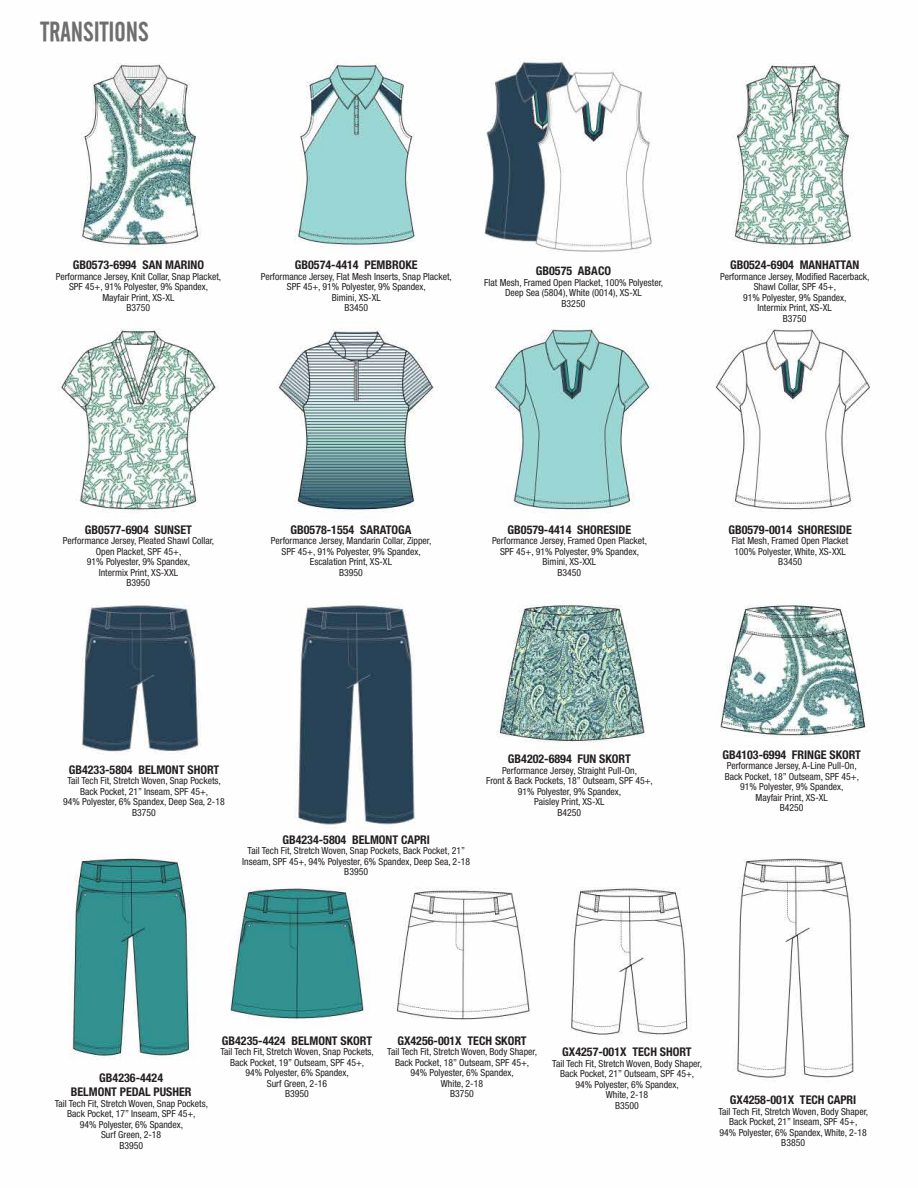
<style>
.page{position:relative;width:918px;height:1188px;background:#fff}
.page>*{position:absolute;margin:0;border:0;box-sizing:border-box;transform-origin:0 0}
.t1{font:27px "Cafeta";color:#6d6e6d}
.t2{font:700 condensed 12px/14.4px "Helvetica Neue";color:#231f20;text-align:center}
.t3{font:condensed 9.75px/10.5px "Helvetica Neue";color:#231f20;text-align:center}
</style>
<div class="page">
<img style="left:58px;top:58px;width:813px;height:1024px">
<h1 class="t1" style="left:40px;top:16px;width:110px">TRANSITIONS</h1>
<p class="t2" style="left:73px;top:258px;width:133px">GB0573-6994 SAN MARINO</p>
<p class="t3" style="left:56px;top:271px;width:167px">Performance Jersey, Knit Collar, Snap Placket,<br>SPF 45+, 91% Polyester, 9% Spandex,<br>Mayfair Print, XS-XL<br>B3750</p>
<p class="t2" style="left:295px;top:258px;width:124px">GB0574-4414 PEMBROKE</p>
<p class="t3" style="left:261px;top:271px;width:193px">Performance Jersey, Flat Mesh Inserts, Snap Placket,<br>SPF 45+, 91% Polyester, 9% Spandex,<br>Bimini, XS-XL<br>B3450</p>
<p class="t2" style="left:536px;top:264px;width:77px">GB0575 ABACO</p>
<p class="t3" style="left:484px;top:277px;width:181px">Flat Mesh, Framed Open Placket, 100% Polyester,<br>Deep Sea (5804), White (0014), XS-XL<br>B3250</p>
<p class="t2" style="left:730px;top:258px;width:131px">GB0524-6904 MANHATTAN</p>
<p class="t3" style="left:720px;top:271px;width:151px">Performance Jersey, Modified Racerback,<br>Shawl Collar, SPF 45+,<br>91% Polyester, 9% Spandex,<br>Intermix Print, XS-XL<br>B3750</p>
<p class="t2" style="left:85px;top:522px;width:108px">GB0577-6904 SUNSET</p>
<p class="t3" style="left:63px;top:535px;width:153px">Performance Jersey, Pleated Shawl Collar,<br>Open Placket, SPF 45+,<br>91% Polyester, 9% Spandex,<br>Intermix Print, XS-XXL<br>B3950</p>
<p class="t2" style="left:291px;top:522px;width:122px">GB0578-1554 SARATOGA</p>
<p class="t3" style="left:271px;top:535px;width:162px">Performance Jersey, Mandarin Collar, Zipper,<br>SPF 45+, 91% Polyester, 9% Spandex,<br>Escalation Print, XS-XL<br>B3950</p>
<p class="t2" style="left:508px;top:522px;width:125px">GB0579-4414 SHORESIDE</p>
<p class="t3" style="left:492px;top:535px;width:156px">Performance Jersey, Framed Open Placket,<br>SPF 45+, 91% Polyester, 9% Spandex,<br>Bimini, XS-XXL<br>B3450</p>
<p class="t2" style="left:728px;top:522px;width:125px">GB0579-0014 SHORESIDE</p>
<p class="t3" style="left:732px;top:535px;width:118px">Flat Mesh, Framed Open Placket<br>100% Polyester, White, XS-XXL<br>B3450</p>
<p class="t2" style="left:69px;top:762px;width:152px">GB4233-5804 BELMONT SHORT</p>
<p class="t3" style="left:63px;top:776px;width:163px">Tail Tech Fit, Stretch Woven, Snap Pockets,<br>Back Pocket, 21” Inseam, SPF 45+,<br>94% Polyester, 6% Spandex, Deep Sea, 2-18<br>B3750</p>
<p class="t2" style="left:282px;top:832px;width:149px">GB4234-5804 BELMONT CAPRI</p>
<p class="t3" style="left:242px;top:845px;width:229px">Tail Tech Fit, Stretch Woven, Snap Pockets, Back Pocket, 21”<br>Inseam, SPF 45+, 94% Polyester, 6% Spandex, Deep Sea, 2-18<br>B3950</p>
<p class="t2" style="left:508px;top:751px;width:124px">GB4202-6894 FUN SKORT</p>
<p class="t3" style="left:486px;top:765px;width:168px">Performance Jersey, Straight Pull-On,<br>Front &amp; Back Pockets, 18” Outseam, SPF 45+,<br>91% Polyester, 9% Spandex,<br>Paisley Print, XS-XL<br>B4250</p>
<p class="t2" style="left:722px;top:747px;width:140px">GB4103-6994 FRINGE SKORT</p>
<p class="t3" style="left:725px;top:760px;width:136px">Performance Jersey, A-Line Pull-On,<br>Back Pocket, 18” Outseam, SPF 45+,<br>91% Polyester, 9% Spandex,<br>Mayfair Print, XS-XL<br>B4250</p>
<p class="t2" style="left:71px;top:1070px;width:122px">GB4236-4424<br>BELMONT PEDAL PUSHER</p>
<p class="t3" style="left:55px;top:1098px;width:155px">Tail Tech Fit, Stretch Woven, Snap Pockets,<br>Back Pocket, 17” Inseam, SPF 45+,<br>94% Polyester, 6% Spandex,<br>Surf Green, 2-18<br>B3950</p>
<p class="t2" style="left:222px;top:1033px;width:152px">GB4235-4424 BELMONT SKORT</p>
<p class="t3" style="left:220px;top:1047px;width:155px">Tail Tech Fit, Stretch Woven, Snap Pockets,<br>Back Pocket, 19” Outseam, SPF 45+,<br>94% Polyester, 6% Spandex,<br>Surf Green, 2-16<br>B3950</p>
<p class="t2" style="left:397px;top:1033px;width:131px">GX4256-001X TECH SKORT</p>
<p class="t3" style="left:387px;top:1047px;width:151px">Tail Tech Fit, Stretch Woven, Body Shaper,<br>Back Pocket, 18” Outseam, SPF 45+,<br>94% Polyester, 6% Spandex,<br>White, 2-18<br>B3750</p>
<p class="t2" style="left:562px;top:1045px;width:131px">GX4257-001X TECH SHORT</p>
<p class="t3" style="left:552px;top:1058px;width:151px">Tail Tech Fit, Stretch Woven, Body Shaper,<br>Back Pocket, 21” Outseam, SPF 45+,<br>94% Polyester, 6% Spandex,<br>White, 2-18<br>B3500</p>
<p class="t2" style="left:730px;top:1093px;width:128px">GX4258-001X TECH CAPRI</p>
<p class="t3" style="left:718px;top:1106px;width:151px">Tail Tech Fit, Stretch Woven, Body Shaper,<br>Back Pocket, 21” Inseam, SPF 45+,<br>94% Polyester, 6% Spandex, White, 2-18<br>B3850</p>
</div>
